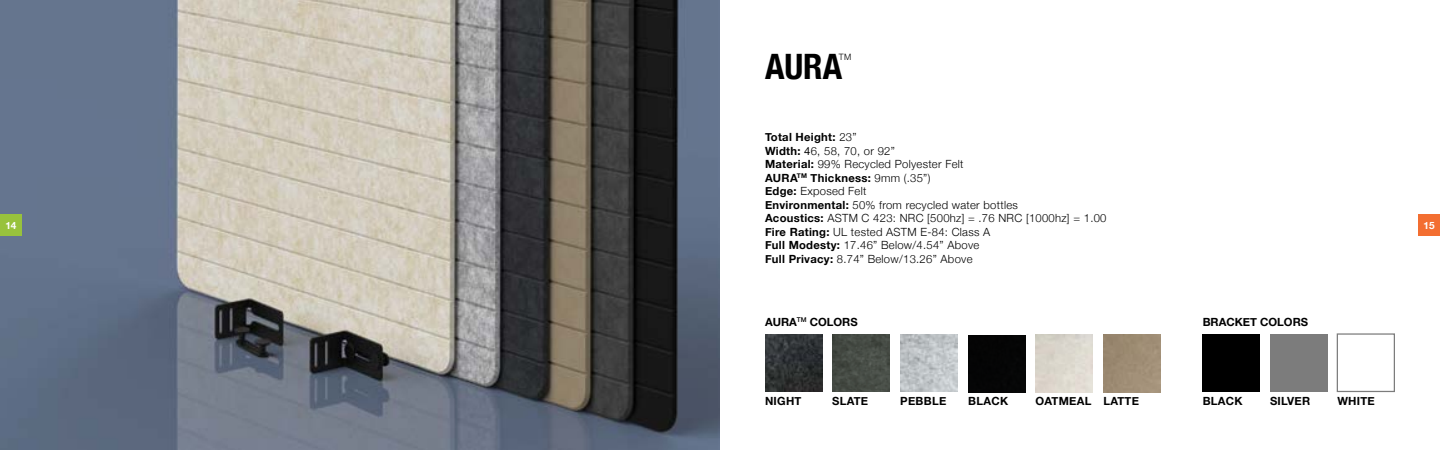
<style>
.page{position:relative;width:1440px;height:450px;background:#fff}
.page>*{position:absolute;margin:0;border:0;box-sizing:border-box;transform-origin:0 0}
.t1{font:700 condensed 35px "Helvetica Neue";color:#000}
.t2{font:300 11.25px/13.5px "Helvetica Neue";letter-spacing:.025em;color:#000}
.t3{font:700 11.25px "Helvetica Neue";letter-spacing:.025em;color:#000}
.t4{font:700 11.25px "Helvetica Neue";color:#000}
.t5{font:700 10px "Helvetica Neue";color:#fff}
.t6{font:300 8.75px "Helvetica Neue";color:#000}
.s1{font-weight:700}
.s2{font-weight:400}
</style>
<div class="page">
<div style="left:1418px;top:214px;width:22px;height:22px;background:#f36e31"></div>
<img style="left:0;top:0;width:720px;height:450px">
<img style="left:1104px;top:335px;width:57px;height:57px">
<img style="left:900px;top:334px;width:57px;height:58px">
<img style="left:765px;top:334px;width:57px;height:57px">
<div style="left:968px;top:335px;width:57px;height:57px;background:#050505"></div>
<img style="left:832px;top:334px;width:57px;height:57px">
<div style="left:1203px;top:334px;width:57px;height:58px;background:#000"></div>
<div style="left:1270px;top:334px;width:57px;height:57px;background:#7c7c7c"></div>
<div style="left:1337px;top:333px;width:58px;height:59px;border:1px solid #7c7c7c"></div>
<div style="left:0;top:214px;width:22px;height:22px;background:#98c23c"></div>
<p class="t5" style="left:5px;top:218px;width:13px">14</p>
<h1 class="t1" style="left:765px;top:37px;width:79px">AURA</h1>
<p class="t6" style="left:839px;top:50px;width:14px">TM</p>
<p class="t2" style="left:765px;top:130px;width:343px"><span class="s1">Total Height:</span> 23”<br><span class="s1">Width:</span> <span class="s2">4</span>6, 58, 70, or 92”<br><span class="s1">Material:</span> 99% Recycled Polyester Felt<br><span class="s1">AURA</span><sup>TM</sup> <span class="s1">Thickness:</span> 9mm (.35”)<br><span class="s1">Edge:</span> Exposed Felt<br><span class="s1">Environmental:</span> 50% from recycled water bottles<br><span class="s1">Acoustics:</span> ASTM C 423: NRC [500hz] = .76 NRC [1000hz] = 1.00<br><span class="s1">Fire Rating:</span> UL tested ASTM E-84: Class A<br><span class="s1">Full Modesty:</span> 17.46” Below/4.54” Above<br><span class="s1">Full Privacy:</span> 8.74” Below/13.26” Above</p>
<p class="t4" style="left:765px;top:313px;width:94px">AURA<sup>TM</sup> COLORS</p>
<p class="t4" style="left:1203px;top:313px;width:107px">BRACKET COLORS</p>
<p class="t3" style="left:765px;top:392px;width:38px">NIGHT</p>
<p class="t3" style="left:832px;top:392px;width:37px">SLATE</p>
<p class="t3" style="left:900px;top:392px;width:48px">PEBBLE</p>
<p class="t3" style="left:968px;top:392px;width:41px">BLACK</p>
<p class="t3" style="left:1036px;top:392px;width:105px">OATMEAL LATTE</p>
<p class="t3" style="left:1203px;top:392px;width:41px">BLACK</p>
<p class="t3" style="left:1270px;top:392px;width:42px">SILVER</p>
<p class="t3" style="left:1337px;top:392px;width:39px">WHITE</p>
<p class="t5" style="left:1424px;top:218px;width:13px">15</p>
</div>
